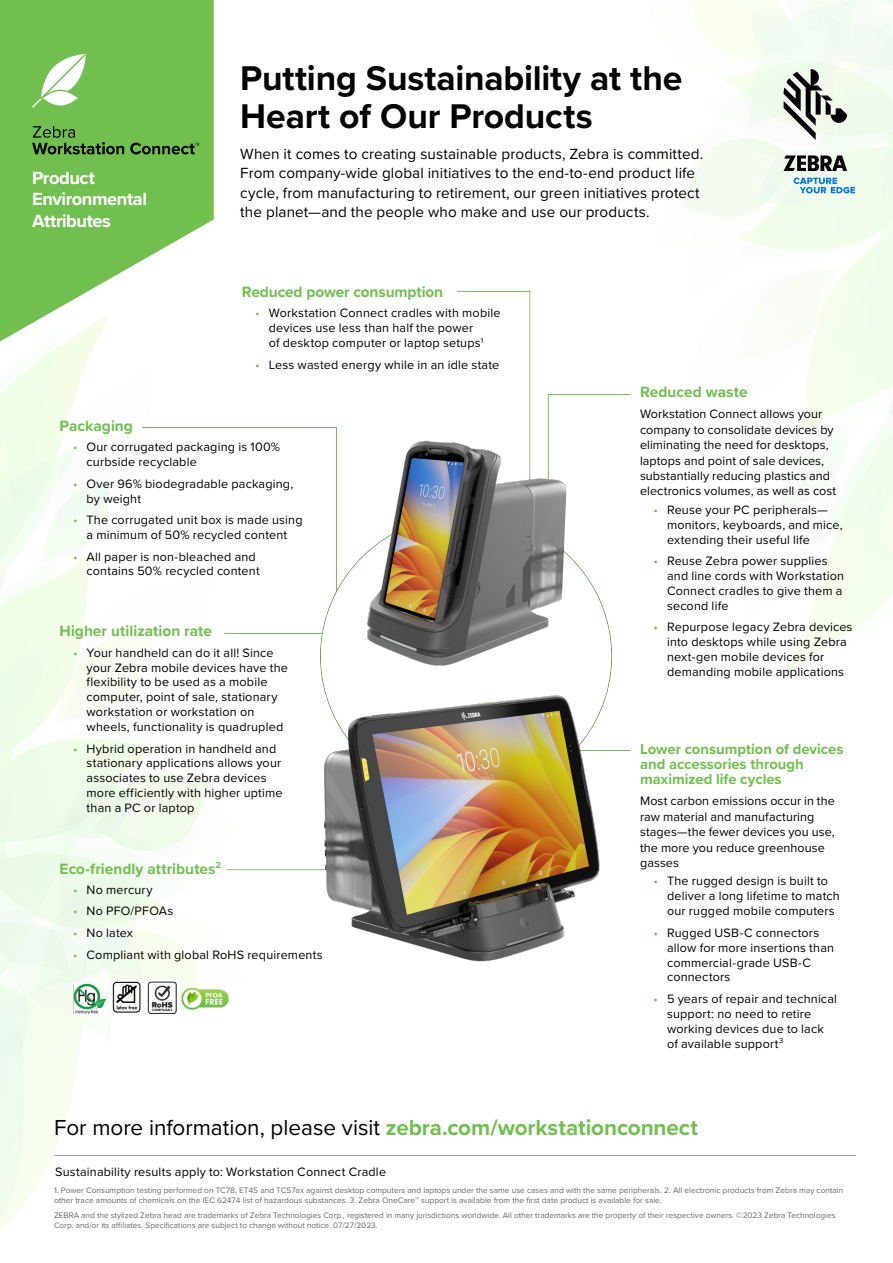
<style>
.page{position:relative;width:893px;height:1263px;background:#fff}
.page>*{position:absolute;margin:0;border:0;box-sizing:border-box;transform-origin:0 0}
.t1{font:700 35.55px/38.7px "Proxima Nova";letter-spacing:-.005em;color:#000101}
.t2{font:22.5px "Proxima Nova";color:#000}
.t3{font:700 18.3px/21.3px "Proxima Nova";letter-spacing:-.025em;color:#fff}
.t4{font:700 15.45px "Proxima Nova";color:#70bf4f}
.t5{font:15.3px/19.2px "Proxima Nova";letter-spacing:.005em;color:#000}
.t6{font:700 14.85px/15.5px "Proxima Nova";color:#70bf4f}
.t7{font:12.6px/14.9px "Proxima Nova";letter-spacing:.015em;color:#000}
.t8{font:8.25px/10.5px "Proxima Nova";color:#666767}
.s1{color:#70bf4f}
.s2{font-weight:700;color:#70bf4f}
</style>
<div class="page">
<img style="left:0;top:378px;width:213px;height:851px">
<svg style="left:0;top:0;width:214px;height:378px;fill:#70bf4f"></svg>
<svg style="left:548px;top:394px;width:83px;height:44px"></svg>
<img style="left:145px;top:980px;width:34px;height:36px">
<img style="left:110px;top:979px;width:31px;height:35px">
<img style="left:179px;top:988px;width:50px;height:28px">
<img style="left:74px;top:983px;width:31px;height:30px">
<div style="left:42px;top:1144px;width:826px;height:12px;background:#fff"></div>
<svg style="left:783px;top:69px;width:64px;height:71px;background:#adb4aa"></svg>
<svg style="left:783px;top:155px;width:64px;height:16px"></svg>
<svg style="left:794px;top:178px;width:61px;height:15px"></svg>
<svg style="left:31px;top:53px;width:56px;height:56px"></svg>
<div style="left:130px;top:417px;width:221px;height:176px;background:#fff"></div>
<div style="left:211px;top:622px;width:124px;height:13px;background:#000;opacity:.16"></div>
<div style="left:213px;top:858px;width:129px;height:14px;background:#000;opacity:.16"></div>
<svg style="left:32px;top:126px;width:92px;height:28px;background:#55923c"></svg>
<svg style="left:130px;top:143px;width:69px;height:11px"></svg>
<img style="left:347px;top:438px;width:222px;height:228px">
<img style="left:320px;top:666px;width:301px;height:296px">
<h3 class="t3" style="left:32px;top:167px;width:116px">Product<br>Environmental<br>Attributes</h3>
<h1 class="t1" style="left:240px;top:58px;width:444px">Putting Sustainability at the<br>Heart of Our Products</h1>
<p class="t5" style="left:240px;top:144px;width:464px">When it comes to creating sustainable products, Zebra is committed.<br>From company-wide global initiatives to the end-to-end product life cycle, from manufacturing to retirement, our green initiatives protect the planet—and the people who make and use our products.</p>
<p class="t4" style="left:242px;top:281px;width:203px">Reduced power consumption</p>
<p class="t7" style="left:269px;top:305px;width:233px;text-indent:-14px"><span class="s1">•</span> Workstation Connect cradles with mobile devices use less than half the power<br>of desktop computer or laptop setups<sup>1</sup></p>
<p class="t7" style="left:255px;top:357px;width:246px"><span class="s1">•</span> Less wasted energy while in an idle state</p>
<p class="t4" style="left:60px;top:414px;width:75px">Packaging</p>
<p class="t7" style="left:87px;top:439px;width:195px;text-indent:-13px"><span class="s1">•</span> Our corrugated packaging is 100% curbside recyclable</p>
<p class="t7" style="left:87px;top:475px;width:208px;text-indent:-13px"><span class="s1">•</span> Over 96% biodegradable packaging, by weight</p>
<p class="t7" style="left:73px;top:512px;width:231px;text-align:center"><span class="s1">•</span> The corrugated unit box is made using a minimum of 50% recycled content</p>
<p class="t7" style="left:87px;top:548px;width:175px;text-indent:-13px"><span class="s1">•</span> All paper is non-bleached and contains 50% recycled content</p>
<p class="t4" style="left:60px;top:620px;width:154px">Higher utilization rate</p>
<p class="t7" style="left:87px;top:644px;width:203px;text-indent:-13px"><span class="s1">•</span> Your handheld can do it all! Since your Zebra mobile devices have the flexibility to be used as a mobile computer, point of sale, stationary workstation or workstation on wheels, functionality is quadrupled</p>
<p class="t7" style="left:87px;top:740px;width:198px;text-indent:-13px"><span class="s1">•</span> Hybrid operation in handheld and stationary applications allows your associates to use Zebra devices more efficiently with higher uptime than a PC or laptop</p>
<p class="t4" style="left:60px;top:857px;width:163px">Eco-friendly attributes<sup>2</sup></p>
<p class="t7" style="left:73px;top:882px;width:81px"><span class="s1">•</span> No mercury</p>
<p class="t7" style="left:73px;top:903px;width:102px"><span class="s1">•</span> No PFO/PFOAs</p>
<p class="t7" style="left:73px;top:925px;width:61px"><span class="s1">•</span> No latex</p>
<p class="t7" style="left:73px;top:946px;width:251px"><span class="s1">•</span> Compliant with global RoHS requirements</p>
<p class="t4" style="left:640px;top:381px;width:109px">Reduced waste</p>
<p class="t7" style="left:640px;top:406px;width:198px;line-height:15.5px">Workstation Connect allows your company to consolidate devices by eliminating the need for desktops, laptops and point of sale devices, substantially reducing plastics and electronics volumes, as well as cost</p>
<p class="t7" style="left:667px;top:502px;width:177px;text-indent:-13px"><span class="s1">•</span> Reuse your PC peripherals— monitors, keyboards, and mice, extending their useful life</p>
<p class="t7" style="left:667px;top:553px;width:178px;text-indent:-13px"><span class="s1">•</span> Reuse Zebra power supplies and line cords with Workstation<br>Connect cradles to give them a second life</p>
<p class="t7" style="left:667px;top:619px;width:187px;text-indent:-13px"><span class="s1">•</span> Repurpose legacy Zebra devices into desktops while using Zebra next-gen mobile devices for demanding mobile applications</p>
<p class="t6" style="left:640px;top:740px;width:205px">Lower consumption of devices and accessories through maximized life cycles</p>
<p class="t7" style="left:640px;top:793px;width:196px;line-height:15.5px">Most carbon emissions occur in the raw material and manufacturing stages—the fewer devices you use, the more you reduce greenhouse gasses</p>
<p class="t7" style="left:667px;top:873px;width:174px;text-indent:-13px"><span class="s1">•</span> The rugged design is built to deliver a long lifetime to match our rugged mobile computers</p>
<p class="t7" style="left:667px;top:924px;width:169px;text-indent:-13px"><span class="s1">•</span> Rugged USB-C connectors allow for more insertions than commercial-grade USB-C connectors</p>
<p class="t7" style="left:667px;top:991px;width:172px;text-indent:-13px"><span class="s1">•</span> 5 years of repair and technical support: no need to retire working devices due to lack of available support<sup>3</sup></p>
<h2 class="t2" style="left:54px;top:1111px;width:646px">For more information, please visit <span class="s2">zebra.com/workstationconnect</span></h2>
<p class="t7" style="left:55px;top:1164px;width:332px">Sustainability results apply to: Workstation Connect Cradle</p>
<p class="t8" style="left:54px;top:1184px;width:791px">1. Power Consumption testing performed on TC78, ET45 and TC57ax against desktop computers and laptops under the same use cases and with the same peripherals. 2. All electronic products from Zebra may contain other trace amounts of chemicals on the IEC 62474 list of hazardous substances. 3. Zebra OneCare™ support is available from the first date product is available for sale.</p>
<p class="t8" style="left:54px;top:1209px;width:783px">ZEBRA and the stylized Zebra head are trademarks of Zebra Technologies Corp., registered in many jurisdictions worldwide. All other trademarks are the property of their respective owners. ©2023 Zebra Technologies<br>Corp. and/or its affiliates. Specifications are subject to change without notice. 07/27/2023.</p>
</div>
